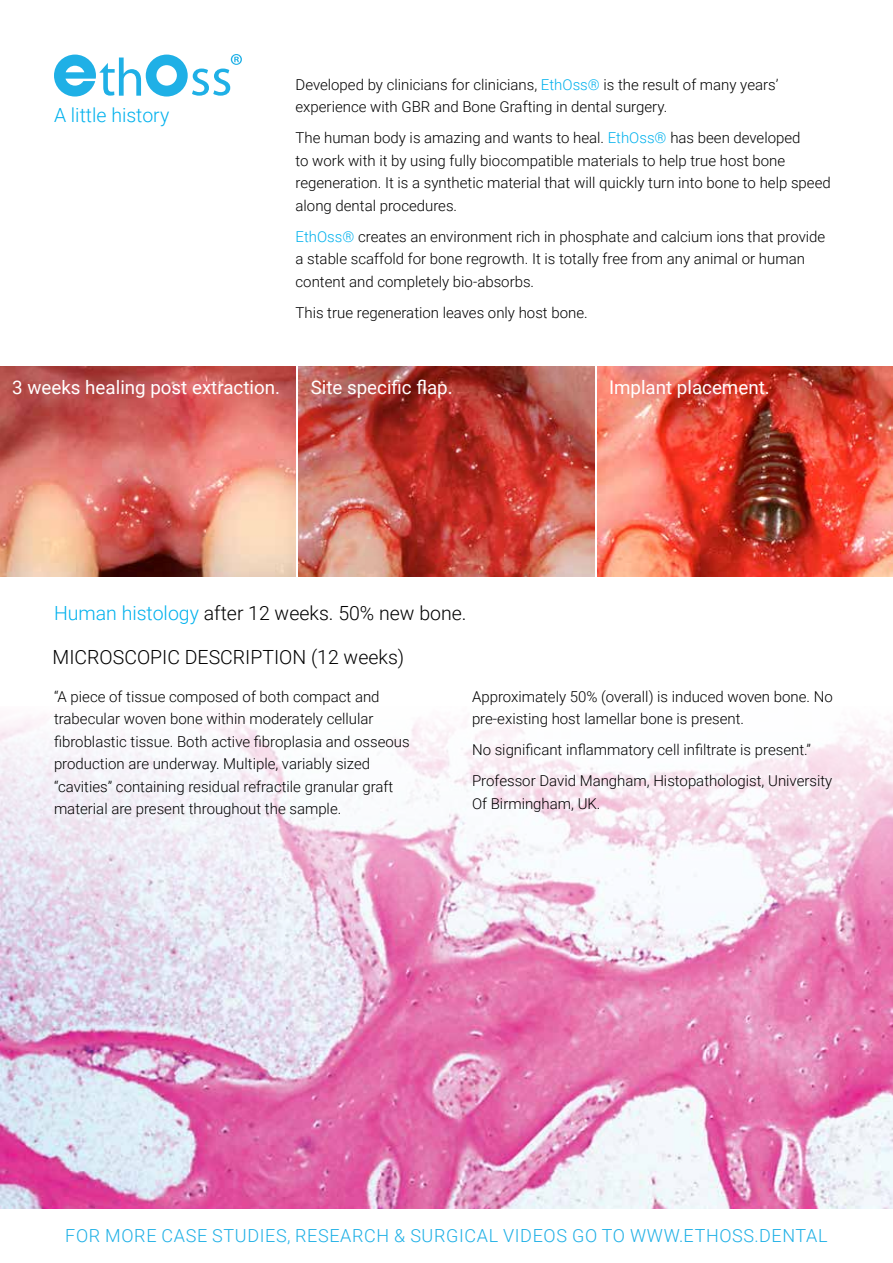
<style>
.page{position:relative;width:893px;height:1263px;background:#fff}
.page>*{position:absolute;margin:0;border:0;box-sizing:border-box;transform-origin:0 0}
.t1{font:300 19.5px "Roboto";color:#000}
.t2{font:300 19.5px "Roboto";color:#00b1ed}
.t3{font:18.75px "Roboto";color:#fff}
.t4{font:300 18px "Roboto";letter-spacing:.035em;color:#1fb0e6}
.t5{font:300 15px/22.5px "Roboto";color:#000}
.s1{color:#00b1ed}
</style>
<div class="page">
<img style="left:0;top:715px;width:893px;height:494px">
<img style="left:299px;top:366px;width:295px;height:210px">
<img style="left:597px;top:366px;width:296px;height:210px">
<img style="left:0;top:366px;width:296px;height:210px">
<svg style="left:54px;top:54px;width:188px;height:43px"></svg>
<h1 class="t2" style="left:54px;top:101px;width:117px">A little history</h1>
<p class="t5" style="left:296px;top:73px;width:484px">Developed by clinicians for clinicians, <span class="s1">EthOss®</span> is the result of many years’ experience with GBR and Bone Grafting in dental surgery.</p>
<p class="t5" style="left:296px;top:126px;width:537px">The human body is amazing and wants to heal. <span class="s1">EthOss®</span> has been developed<br>to work with it by using fully biocompatible materials to help true host bone regeneration. It is a synthetic material that will quickly turn into bone to help speed along dental procedures.</p>
<p class="t5" style="left:296px;top:225px;width:531px"><span class="s1">EthOss®</span> creates an environment rich in phosphate and calcium ions that provide a stable scaffold for bone regrowth. It is totally free from any animal or human content and completely bio-absorbs.</p>
<p class="t5" style="left:296px;top:301px;width:294px">This true regeneration leaves only host bone.</p>
<p class="t3" style="left:12px;top:374px;width:269px">3 weeks healing post extraction.</p>
<p class="t3" style="left:311px;top:374px;width:144px">Site specific flap.</p>
<p class="t3" style="left:609px;top:374px;width:162px">Implant placement.</p>
<h1 class="t1" style="left:54px;top:599px;width:414px"><span class="s1">Human histology</span> after 12 weeks. 50% new bone.</h1>
<h1 class="t1" style="left:53px;top:643px;width:353px">MICROSCOPIC DESCRIPTION (12 weeks)</h1>
<p class="t5" style="left:54px;top:685px;width:357px">“A piece of tissue composed of both compact and trabecular woven bone within moderately cellular fibroblastic tissue. Both active fibroplasia and osseous production are underway. Multiple, variably sized “cavities” containing residual refractile granular graft material are present throughout the sample.</p>
<p class="t5" style="left:472px;top:685px;width:362px">Approximately 50% (overall) is induced woven bone. No pre-existing host lamellar bone is present.</p>
<p class="t5" style="left:472px;top:734px;width:362px;line-height:31px">No significant inflammatory cell infiltrate is present.”<br>Professor David Mangham, Histopathologist, University</p>
<p class="t5" style="left:472px;top:792px;width:130px">Of Birmingham, UK.</p>
<p class="t4" style="left:65px;top:1223px;width:764px">FOR MORE CASE STUDIES, RESEARCH &amp; SURGICAL VIDEOS GO TO WWW.ETHOSS.DENTAL</p>
</div>
